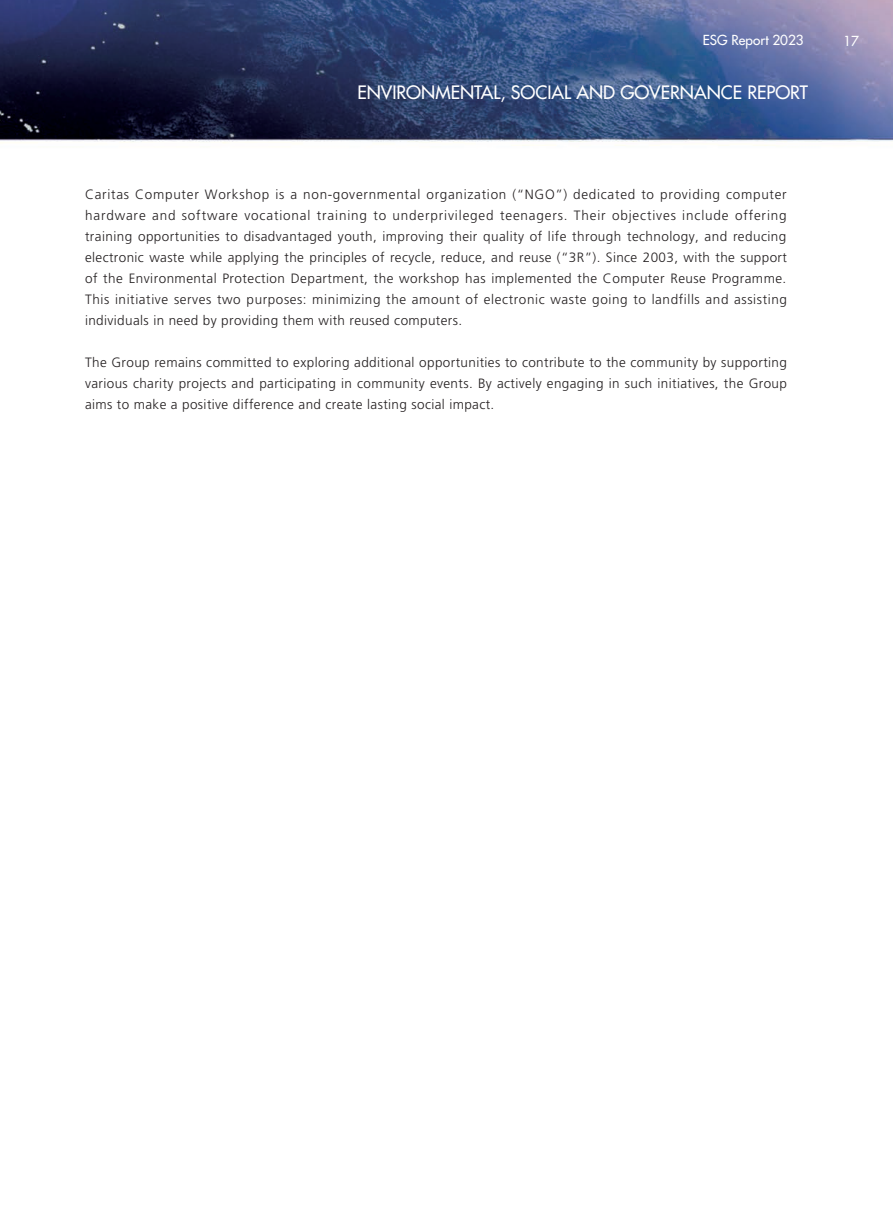
<style>
.page{position:relative;width:893px;height:1212px;background:#fff}
.page>*{position:absolute;margin:0;border:0;box-sizing:border-box;transform-origin:0 0}
.t1{font:500 18px "Futura Std";color:#fff}
._00_Body_text{font:300 13.5px/21px "Frutiger LT Std";letter-spacing:.03em;color:#231f20;text-align:justify}
.t2{font:500 13.5px "Futura Std";color:#fff}
</style>
<div class="page">
<img style="left:0;top:0;width:893px;height:146px">
<p class="t2" style="left:703px;top:32px;width:102px">ESG Report 2023</p>
<p class="t2" style="left:843px;top:33px;width:17px">17</p>
<h1 class="t1" style="left:357px;top:81px;width:452px">ENVIRONMENTAL, SOCIAL AND GOVERNANCE REPORT</h1>
<p class="_00_Body_text" style="left:85px;top:184px;width:703px">Caritas Computer Workshop is a non-governmental organization (“NGO”) dedicated to providing computer hardware and software vocational training to underprivileged teenagers. Their objectives include offering training opportunities to disadvantaged youth, improving their quality of life through technology, and reducing electronic waste while applying the principles of recycle, reduce, and reuse (“3R”). Since 2003, with the support of the Environmental Protection Department, the workshop has implemented the Computer Reuse Programme.<br>This initiative serves two purposes: minimizing the amount of electronic waste going to landfills and assisting individuals in need by providing them with reused computers.</p>
<p class="_00_Body_text" style="left:85px;top:352px;width:703px">The Group remains committed to exploring additional opportunities to contribute to the community by supporting various charity projects and participating in community events. By actively engaging in such initiatives, the Group aims to make a positive difference and create lasting social impact.</p>
</div>
